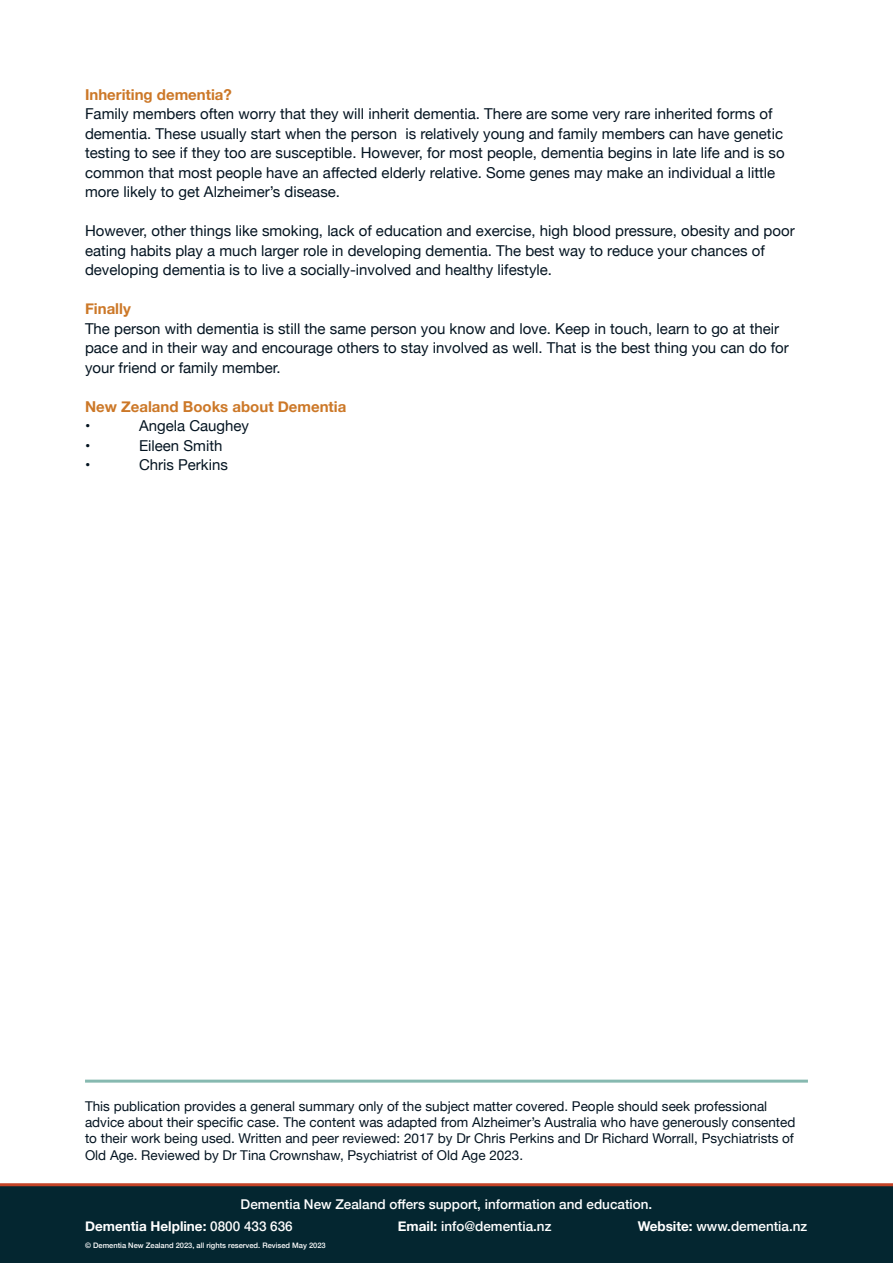
<style>
.page{position:relative;width:893px;height:1263px;background:#fff}
.page>*{position:absolute;margin:0;border:0;box-sizing:border-box;transform-origin:0 0}
.t1{font:15px/19.5px "Helvetica Neue";color:#041421}
.t2{font:700 15px "Helvetica Neue";color:#cc7828}
.t3{font:13.5px/16.2px "Helvetica Neue";color:#041421}
.t4{font:500 13.5px "Helvetica Neue";color:#fff}
.t5{font:700 13.5px "Helvetica Neue";color:#fff}
.t6{font:500 7.5px "Helvetica Neue";color:#fff}
.s1{font-weight:500}
.s2{font-weight:700}
</style>
<div class="page">
<hr style="left:85px;top:1079px;width:723px;height:3px;background:#86b9b0">
<div style="left:0;top:1183px;width:893px;height:80px;background:#042630"></div>
<p class="t2" style="left:85px;top:83px;width:148px">Inheriting dementia?</p>
<p class="t1" style="left:85px;top:105px;width:701px">Family members often worry that they will inherit dementia. There are some very rare inherited forms of dementia. These usually start when the person is relatively young and family members can have genetic testing to see if they too are susceptible. However, for most people, dementia begins in late life and is so common that most people have an affected elderly relative. Some genes may make an individual a little more likely to get Alzheimer’s disease.</p>
<p class="t1" style="left:85px;top:222px;width:711px">However, other things like smoking, lack of education and exercise, high blood pressure, obesity and poor eating habits play a much larger role in developing dementia. The best way to reduce your chances of developing dementia is to live a socially-involved and healthy lifestyle.</p>
<p class="t2" style="left:85px;top:297px;width:47px">Finally</p>
<p class="t1" style="left:85px;top:319px;width:705px">The person with dementia is still the same person you know and love. Keep in touch, learn to go at their pace and in their way and encourage others to stay involved as well. That is the best thing you can do for your friend or family member.</p>
<p class="t2" style="left:85px;top:395px;width:263px">New Zealand Books about Dementia</p>
<p class="t1" style="left:85px;top:417px;width:7px">•</p>
<p class="t1" style="left:139px;top:417px;width:112px">Angela Caughey</p>
<p class="t1" style="left:85px;top:436px;width:7px">•</p>
<p class="t1" style="left:139px;top:436px;width:85px">Eileen Smith</p>
<p class="t1" style="left:85px;top:456px;width:7px">•</p>
<p class="t1" style="left:139px;top:456px;width:90px">Chris Perkins</p>
<p class="t3" style="left:85px;top:1099px;width:712px">This publication provides a general summary only of the subject matter covered. People should seek professional advice about their specific case. The content was adapted from Alzheimer’s Australia who have generously consented to their work being used. Written and peer reviewed: 2017 by Dr Chris Perkins and Dr Richard Worrall, Psychiatrists of Old Age. Reviewed by Dr Tina Crownshaw, Psychiatrist of Old Age 2023.</p>
<p class="t4" style="left:241px;top:1193px;width:413px">Dementia New Zealand offers support, information and education.</p>
<p class="t5" style="left:85px;top:1216px;width:209px">Dementia Helpline: <span class="s1">0800 433 636</span></p>
<p class="t4" style="left:398px;top:1215px;width:155px"><span class="s2">Email:</span> info@dementia.nz</p>
<p class="t4" style="left:638px;top:1215px;width:171px"><span class="s2">Website:</span> www.dementia.nz</p>
<p class="t6" style="left:85px;top:1239px;width:242px">© Dementia New Zealand 2023, all rights reserved. Revised May 2023</p>
</div>
